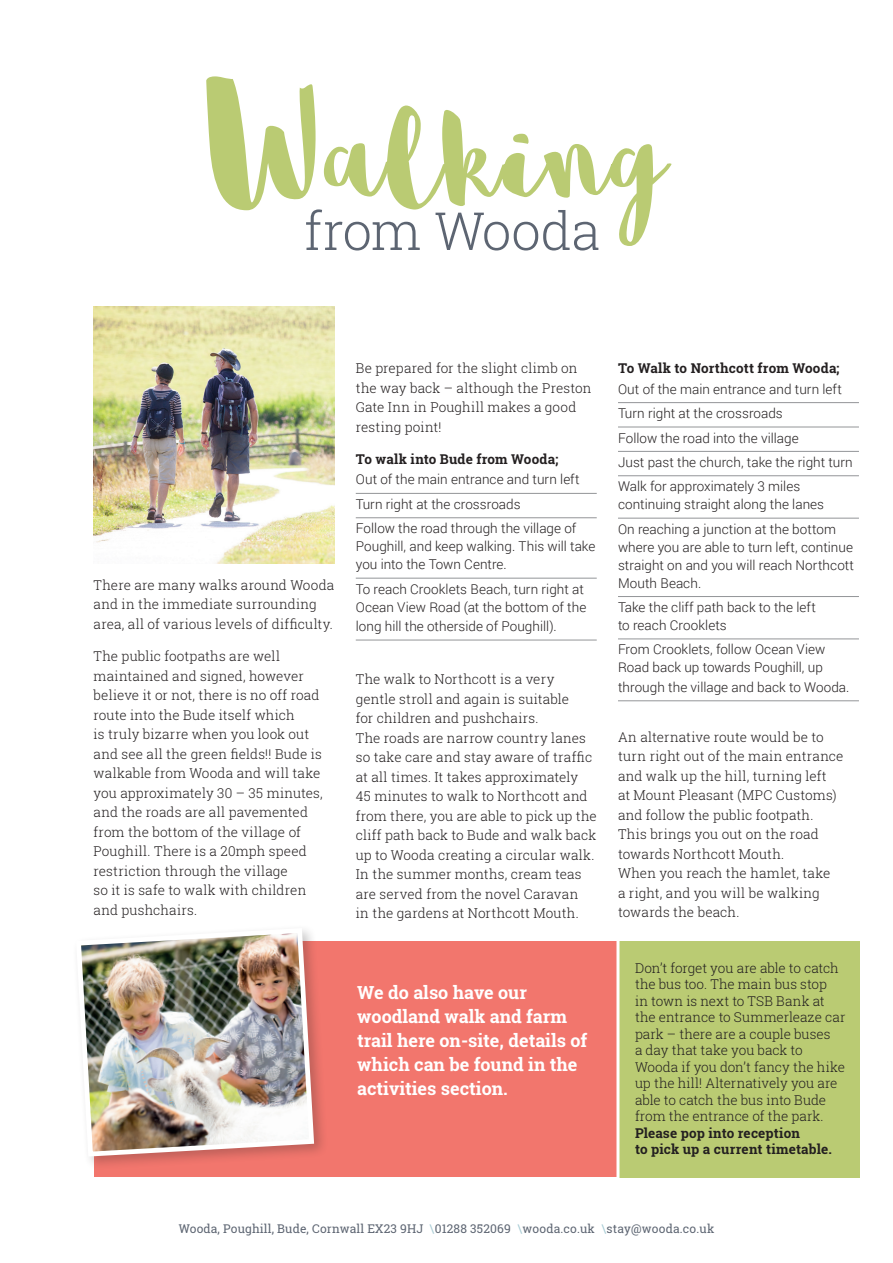
<style>
.page{position:relative;width:893px;height:1263px;background:#fff}
.page>*{position:absolute;margin:0;border:0;box-sizing:border-box;transform-origin:0 0}
.t1{font:300 52.5px "Roboto Slab";letter-spacing:-.01em;color:#5d6572}
.t2{font:700 18px/24px "Roboto Slab";color:#fff}
.t3{font:300 13.5px/19.5px "Roboto Slab";letter-spacing:.01em;color:#231f20}
.t4{font:300 13.5px/24.5px "Roboto";letter-spacing:.005em;color:#231f20}
.t5{font:700 13.5px/16.5px "Roboto Slab";letter-spacing:.01em;color:#231f20}
.t6{font:12px "Roboto Slab";letter-spacing:.01em;color:#5d6572}
.s1{color:#a5cad3}
</style>
<div class="page">
<hr style="left:356px;top:493px;width:241px;height:1px;background:#939598">
<hr style="left:356px;top:517px;width:241px;height:1px;background:#939598">
<hr style="left:356px;top:578px;width:241px;height:1px;background:#939598">
<hr style="left:356px;top:640px;width:241px;height:1px;background:#939598">
<hr style="left:618px;top:402px;width:241px;height:1px;background:#939598">
<hr style="left:618px;top:427px;width:241px;height:1px;background:#939598">
<hr style="left:618px;top:451px;width:241px;height:1px;background:#939598">
<hr style="left:618px;top:475px;width:241px;height:1px;background:#939598">
<hr style="left:618px;top:518px;width:241px;height:1px;background:#939598">
<hr style="left:618px;top:596px;width:241px;height:1px;background:#939598">
<hr style="left:618px;top:638px;width:241px;height:1px;background:#939598">
<hr style="left:618px;top:700px;width:241px;height:1px;background:#939598">
<svg style="left:206px;top:76px;width:466px;height:170px"></svg>
<div style="left:618px;top:942px;width:241px;height:236px;background:#bacb73"></div>
<div style="left:95px;top:942px;width:524px;height:235px;background:#f2766d"></div>
<div style="left:72px;top:924px;width:256px;height:246px;background:#231f20;opacity:.25"></div>
<img style="left:74px;top:925px;width:243px;height:234px">
<hr style="left:616px;top:929px;width:3px;height:279px;background:#fff">
<img style="left:94px;top:306px;width:240px;height:257px">
<h1 class="t1" style="left:304px;top:195px;width:298px">from Wooda</h1>
<p class="t3" style="left:94px;top:575px;width:242px">There are many walks around Wooda and in the immediate surrounding area, all of various levels of difficulty.</p>
<p class="t3" style="left:94px;top:646px;width:231px">The public footpaths are well maintained and signed, however believe it or not, there is no off road route into the Bude itself which<br>is truly bizarre when you look out and see all the green fields!! Bude is walkable from Wooda and will take you approximately 30 – 35 minutes, and the roads are all pavemented from the bottom of the village of<br>Poughill. There is a 20mph speed restriction through the village<br>so it is safe to walk with children and pushchairs.</p>
<p class="t3" style="left:356px;top:358px;width:237px">Be prepared for the slight climb on the way back – although the Preston<br>Gate Inn in Poughill makes a good resting point!</p>
<p class="t5" style="left:356px;top:451px;width:204px">To walk into Bude from Wooda;</p>
<p class="t4" style="left:356px;top:467px;width:225px">Out of the main entrance and turn left<br>Turn right at the crossroads<br>Follow the road through the village of</p>
<p class="t4" style="left:356px;top:537px;width:241px;line-height:18px">Poughill, and keep walking. This will take you into the Town Centre.</p>
<p class="t4" style="left:356px;top:579px;width:232px;line-height:18px">To reach Crooklets Beach, turn right at<br>Ocean View Road (at the bottom of the</p>
<p class="t4" style="left:356px;top:614px;width:202px">long hill the otherside of Poughill).</p>
<p class="t3" style="left:356px;top:669px;width:242px">The walk to Northcott is a very gentle stroll and again is suitable<br>for children and pushchairs.<br>The roads are narrow country lanes so take care and stay aware of traffic at all times. It takes approximately 45 minutes to walk to Northcott and from there, you are able to pick up the cliff path back to Bude and walk back up to Wooda creating a circular walk.<br>In the summer months, cream teas are served from the novel Caravan<br>in the gardens at Northcott Mouth.</p>
<h2 class="t2" style="left:357px;top:980px;width:232px">We do also have our woodland walk and farm trail here on-site, details of which can be found in the activities section.</h2>
<p class="t5" style="left:618px;top:360px;width:223px">To Walk to Northcott from Wooda;</p>
<p class="t4" style="left:618px;top:376px;width:236px">Out of the main entrance and turn left Turn right at the crossroads<br>Follow the road into the village<br>Just past the church, take the right turn Walk for approximately 3 miles</p>
<p class="t4" style="left:618px;top:492px;width:220px">continuing straight along the lanes<br>On reaching a junction at the bottom</p>
<p class="t4" style="left:618px;top:537px;width:238px;line-height:18px;text-align:justify">where you are able to turn left, continue straight on and you will reach Northcott Mouth Beach.</p>
<p class="t4" style="left:618px;top:598px;width:199px;line-height:18px">Take the cliff path back to the left to reach Crooklets</p>
<p class="t4" style="left:618px;top:640px;width:209px;line-height:18px">From Crooklets, follow Ocean View<br>Road back up towards Poughill, up</p>
<p class="t4" style="left:618px;top:674px;width:233px">through the village and back to Wooda.</p>
<p class="t3" style="left:618px;top:727px;width:227px">An alternative route would be to turn right out of the main entrance and walk up the hill, turning left<br>at Mount Pleasant (MPC Customs) and follow the public footpath.<br>This brings you out on the road towards Northcott Mouth.<br>When you reach the hamlet, take<br>a right, and you will be walking towards the beach.</p>
<p class="t3" style="left:635px;top:959px;width:212px;line-height:16.5px">Don’t forget you are able to catch the bus too. The main bus stop<br>in town is next to TSB Bank at the entrance to Summerleaze car park – there are a couple buses<br>a day that take you back to<br>Wooda if you don’t fancy the hike up the hill! Alternatively you are able to catch the bus into Bude from the entrance of the park.</p>
<p class="t5" style="left:635px;top:1124px;width:198px">Please pop into reception<br>to pick up a current timetable.</p>
<p class="t6" style="left:179px;top:1220px;width:537px">Wooda, Poughill, Bude, Cornwall EX23 9HJ <span class="s1">\</span>01288 352069 <span class="s1">\</span>wooda.co.uk <span class="s1">\</span>stay@wooda.co.uk</p>
</div>
